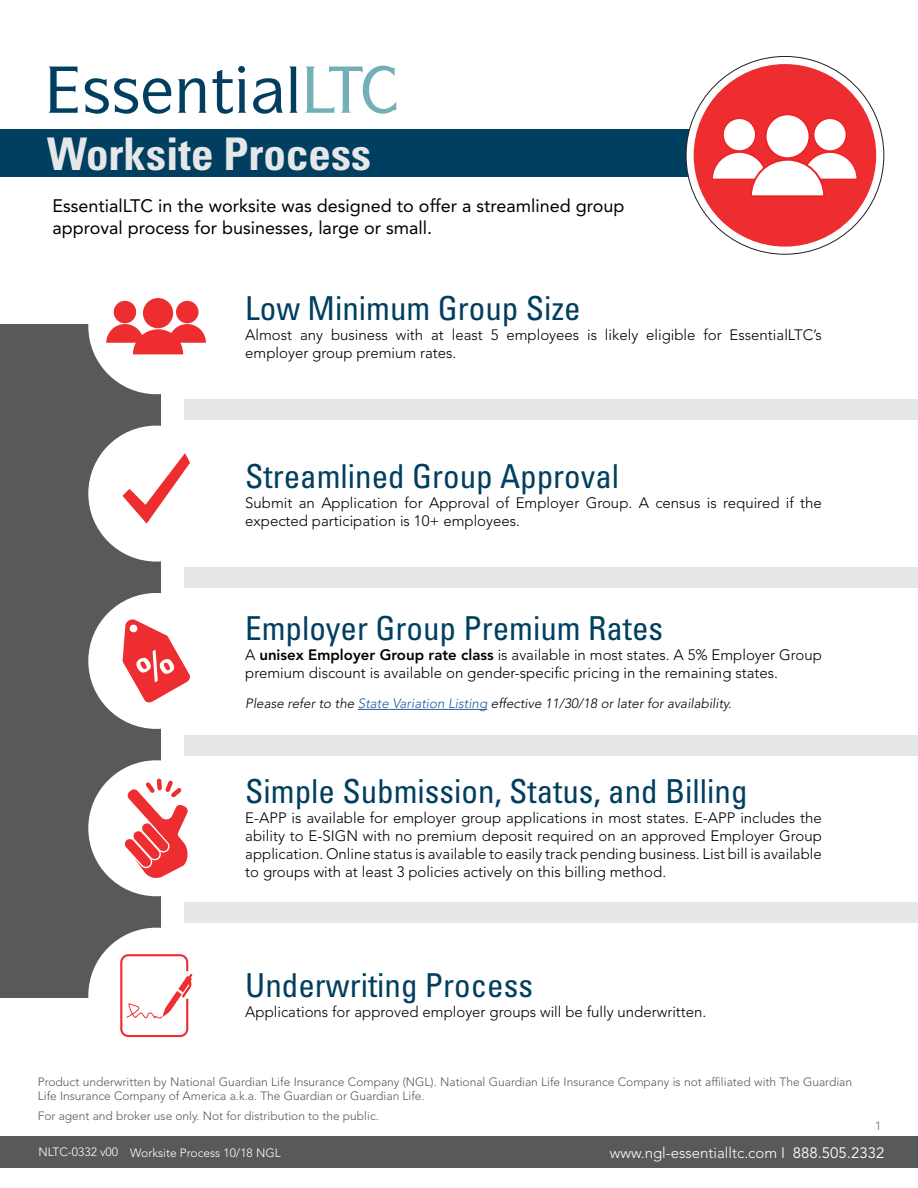
<style>
.page{position:relative;width:918px;height:1188px;background:#fff}
.page>*{position:absolute;margin:0;border:0;box-sizing:border-box;transform-origin:0 0}
.t1{font:700 condensed 45px "Univers LT Std";color:#e6e7e8}
.t2{font:condensed 33px "Univers LT Std";color:#003f5f}
.t3{font:18px/21.6px "Avenir LT Std";color:#000}
.t4{font:300 15px/18px "Avenir LT Std";color:#000}
.t5{font:300 15px "Avenir LT Std";color:#fff}
.t6{font:italic 300 13.5px "Avenir LT Std";color:#000}
.t7{font:300 12px/14.4px "Avenir LT Std";color:#58595b}
.t8{font:300 12px "Avenir LT Std";color:#fff}
.t9{font:300 12px "Avenir LT Std";color:#636466}
.s1{font-weight:800}
.s2{color:#215e9e}
.s3{font-weight:400}
</style>
<div class="page">
<div style="left:0;top:1136px;width:918px;height:32px;background:#58595b"></div>
<div style="left:184px;top:400px;width:734px;height:20px;background:#e6e7e8"></div>
<div style="left:184px;top:567px;width:734px;height:21px;background:#e6e7e8"></div>
<div style="left:184px;top:735px;width:734px;height:20px;background:#e6e7e8"></div>
<div style="left:184px;top:902px;width:734px;height:20px;background:#e6e7e8"></div>
<svg style="left:49px;top:67px;width:29px;height:46px"></svg>
<svg style="left:85px;top:78px;width:86px;height:36px"></svg>
<svg style="left:178px;top:78px;width:29px;height:35px"></svg>
<svg style="left:213px;top:66px;width:33px;height:48px"></svg>
<svg style="left:253px;top:78px;width:30px;height:36px"></svg>
<svg style="left:289px;top:67px;width:9px;height:46px"></svg>
<svg style="left:305px;top:66px;width:91px;height:48px"></svg>
<div style="left:0;top:129px;width:710px;height:48px;background:#003f5f"></div>
<svg style="left:686px;top:56px;width:198px;height:198px"></svg>
<div style="left:694px;top:64px;width:182px;height:183px;background:#ee2d30;border-radius:50%"></div>
<div style="left:814px;top:118px;width:32px;height:33px;background:#fff;border-radius:50%"></div>
<div style="left:813px;top:118px;width:34px;height:34px;border:1px solid #ed2224;border-radius:50%"></div>
<div style="left:723px;top:118px;width:33px;height:33px;background:#fff;border-radius:50%"></div>
<div style="left:722px;top:118px;width:34px;height:34px;border:1px solid #ed2224;border-radius:50%"></div>
<div style="left:766px;top:114px;width:44px;height:44px;background:#fff;border-radius:50%"></div>
<div style="left:765px;top:113px;width:45px;height:46px;border:2px solid #ed2224;border-radius:50%"></div>
<svg style="left:712px;top:151px;width:146px;height:46px"></svg>
<div style="left:0;top:324px;width:161px;height:674px;background:#58595b"></div>
<div style="left:88px;top:258px;width:136px;height:136px;background:#fff;border-radius:50%"></div>
<div style="left:176px;top:301px;width:22px;height:22px;background:#ee2d30;border-radius:50%"></div>
<div style="left:114px;top:301px;width:22px;height:22px;background:#ee2d30;border-radius:50%"></div>
<div style="left:143px;top:298px;width:30px;height:30px;background:#ee2d30;border-radius:50%"></div>
<svg style="left:106px;top:324px;width:100px;height:30px"></svg>
<div style="left:88px;top:426px;width:136px;height:136px;background:#fff;border-radius:50%"></div>
<svg style="left:122px;top:453px;width:68px;height:71px"></svg>
<hr style="left:358px;top:709px;width:129px;height:1px;background:#215e9e">
<div style="left:88px;top:593px;width:136px;height:136px;background:#fff;border-radius:50%"></div>
<div style="left:88px;top:760px;width:136px;height:136px;background:#fff;border-radius:50%"></div>
<svg style="left:124px;top:779px;width:64px;height:99px"></svg>
<div style="left:88px;top:928px;width:136px;height:136px;background:#fff;border-radius:50%"></div>
<svg style="left:120px;top:954px;width:72px;height:83px"></svg>
<svg style="left:122px;top:619px;width:68px;height:84px"></svg>
<h1 class="t1" style="left:47px;top:126px;width:325px">Worksite Process</h1>
<p class="t3" style="left:53px;top:195px;width:573px">EssentialLTC in the worksite was designed to offer a streamlined group approval process for businesses, large or small.</p>
<h2 class="t2" style="left:245px;top:288px;width:337px">Low Minimum Group Size</h2>
<p class="t4" style="left:245px;top:326px;width:578px">Almost any business with at least 5 employees is likely eligible for EssentialLTC’s employer group premium rates.</p>
<h2 class="t2" style="left:245px;top:455px;width:375px">Streamlined Group Approval</h2>
<p class="t4" style="left:245px;top:494px;width:578px">Submit an Application for Approval of Employer Group. A census is required if the expected participation is 10+ employees.</p>
<h2 class="t2" style="left:245px;top:607px;width:419px">Employer Group Premium Rates</h2>
<p class="t4" style="left:245px;top:646px;width:578px">A <span class="s1">unisex Employer Group rate class</span> is available in most states. A 5% Employer Group premium discount is available on gender-specific pricing in the remaining states.</p>
<p class="t6" style="left:245px;top:695px;width:488px">Please refer to the <span class="s2">State Variation Listing</span> effective 11/30/18 or later for availability.</p>
<h2 class="t2" style="left:245px;top:770px;width:504px">Simple Submission, Status, and Billing</h2>
<p class="t4" style="left:245px;top:809px;width:578px;text-align:justify">E-APP is available for employer group applications in most states. E-APP includes the ability to E-SIGN with no premium deposit required on an approved Employer Group application. Online status is available to easily track pending business. List bill is available to groups with at least 3 policies actively on this billing method.</p>
<h2 class="t2" style="left:245px;top:964px;width:289px">Underwriting Process</h2>
<p class="t4" style="left:245px;top:1003px;width:463px">Applications for approved employer groups will be fully underwritten.</p>
<p class="t7" style="left:38px;top:1075px;width:816px">Product underwritten by National Guardian Life Insurance Company (NGL). National Guardian Life Insurance Company is not affiliated with The Guardian<br>Life Insurance Company of America a.k.a. The Guardian or Guardian Life.</p>
<p class="t7" style="left:38px;top:1109px;width:343px">For agent and broker use only. Not for distribution to the public.</p>
<p class="t9" style="left:875px;top:1119px;width:8px">1</p>
<p class="t8" style="left:38px;top:1145px;width:81px">NLTC-0332 v00</p>
<p class="t5" style="left:610px;top:1144px;width:276px">www.ngl-essentialltc.com I <span class="s3">888.505.2332</span></p>
<p class="t8" style="left:130px;top:1145px;width:152px">Worksite Process 10/18 NGL</p>
</div>
